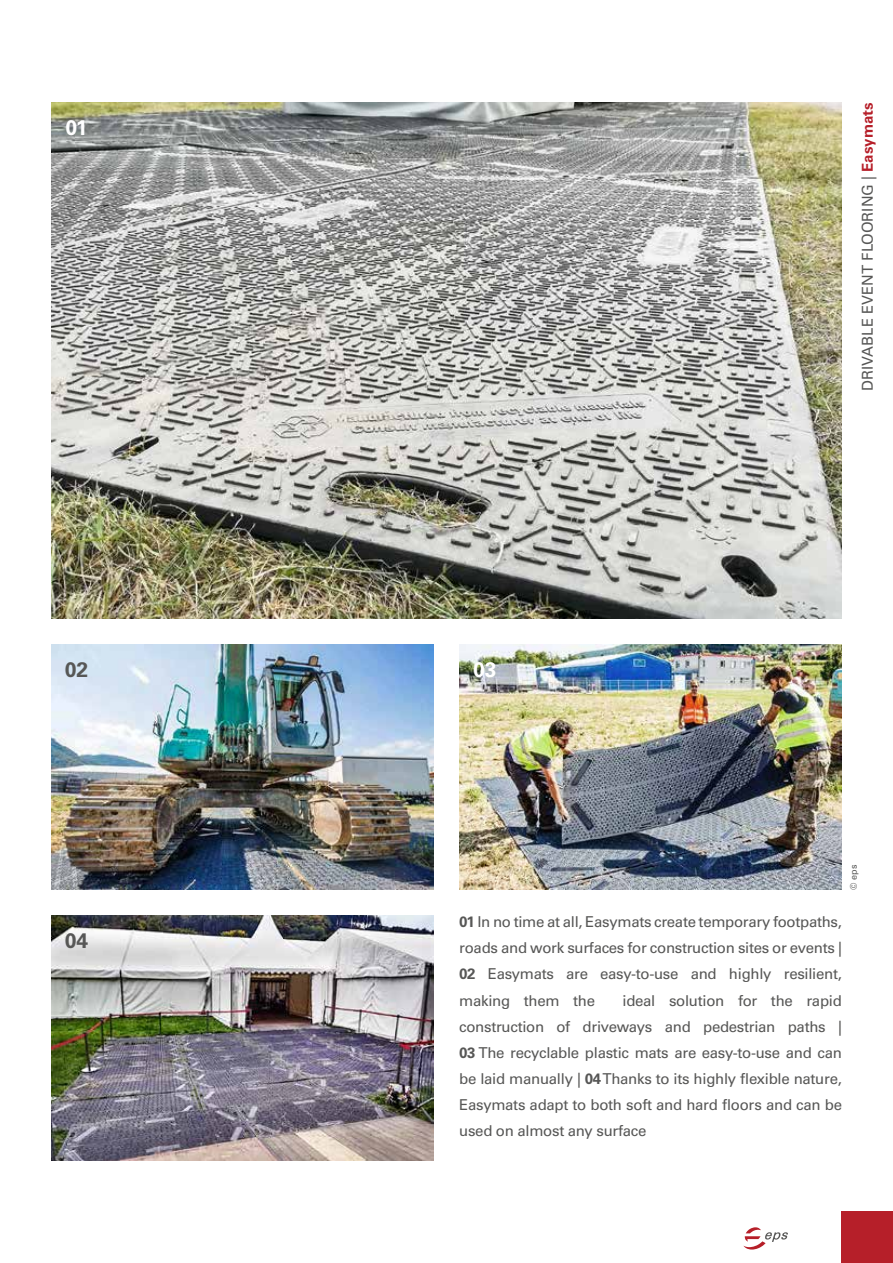
<style>
.page{position:relative;width:893px;height:1263px;background:#fff}
.page>*{position:absolute;margin:0;border:0;box-sizing:border-box;transform-origin:0 0}
.t1{font:700 21px "Univers LTCYR 65";color:#fff}
.t2{font:700 21px "Univers LTCYR 65";color:#575756}
.t3{font:15px/26.1px "Univers LTCYR 55 Roman";letter-spacing:-.02em;color:#575756;text-align:justify}
.t4{font:15px "Univers LTCYR 55 Roman";color:#575756}
.t5{font:9px "Univers LTCYR 55 Roman";color:#575756}
.s1{font-family:"Univers LTCYR 65";font-weight:700;color:#b61f29}
.s2{font-family:"Univers LTCYR 65";font-weight:700}
</style>
<div class="page">
<img style="left:51px;top:644px;width:383px;height:246px">
<img style="left:459px;top:644px;width:383px;height:246px">
<img style="left:51px;top:915px;width:383px;height:246px">
<img style="left:51px;top:102px;width:791px;height:517px">
<svg style="left:743px;top:1227px;width:45px;height:22px"></svg>
<div style="left:842px;top:1212px;width:51px;height:51px;background:#b61f29"></div>
<h1 class="t1" style="left:65px;top:113px;width:24px">01</h1>
<p class="t4" style="left:857px;top:391px;width:290px;rotate:-90deg">DRIVABLE EVENT FLOORING | <span class="s1">Easymats</span></p>
<h1 class="t2" style="left:65px;top:655px;width:25px">02</h1>
<h1 class="t1" style="left:473px;top:655px;width:25px">03</h1>
<h1 class="t2" style="left:65px;top:926px;width:25px">04</h1>
<p class="t5" style="left:847px;top:890px;width:27px;rotate:-90deg">© eps</p>
<p class="t3" style="left:459px;top:908px;width:384px"><span class="s2">01</span> In no time at all, Easymats create temporary footpaths, roads and work surfaces for construction sites or events | <span class="s2">02</span> Easymats are easy-to-use and highly resilient, making them the</p>
<p class="t3" style="left:459px;top:986px;width:384px;text-indent:163px">ideal solution for the rapid construction of driveways and pedestrian paths | <span class="s2">03</span> The recyclable plastic mats are easy-to-use and can be laid manually | <span class="s2">04</span> Thanks to its highly flexible nature, Easymats adapt to both soft and hard floors and can be used on almost any surface</p>
</div>
